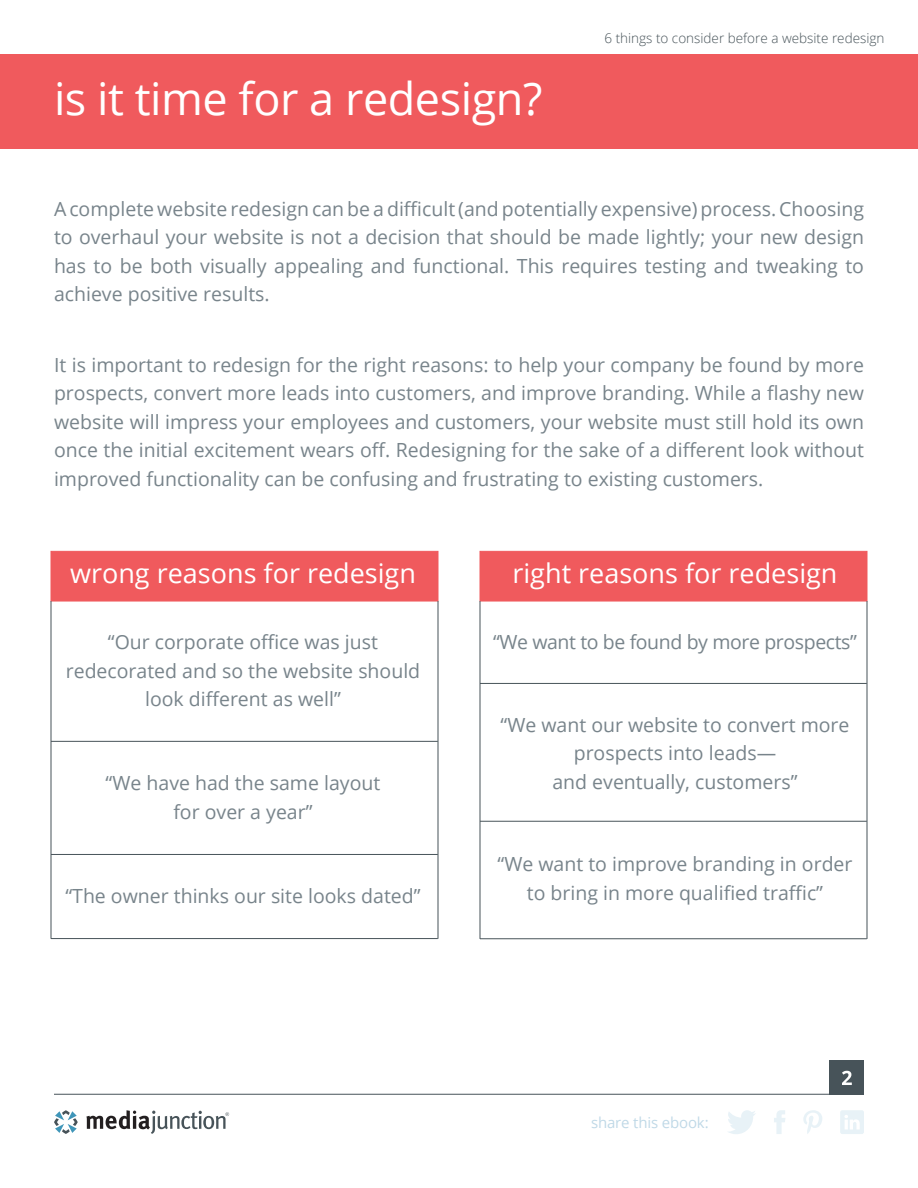
<style>
.page{position:relative;width:918px;height:1188px;background:#fff}
.page>*{position:absolute;margin:0;border:0;box-sizing:border-box;transform-origin:0 0}
.t1{font:45px "Open Sans";letter-spacing:-.01em;color:#fff}
._2_Column_Body_Copy{font:27px "Open Sans";color:#fff}
.Single{font:19.5px/28.5px "Open Sans";color:#78848b;text-align:justify}
._2_Column_Body_Copy-2{font:19.5px/28.5px "Open Sans";color:#78848b;text-align:center}
._2_Column_Body_Copy-3{font:19.5px "Open Sans";letter-spacing:-.02em;color:#78848b}
.t2{font:15px "Open Sans";letter-spacing:-.01em;color:#c0d9e7}
.t3{font:300 13.5px "Open Sans";color:#475359}
</style>
<div class="page">
<div style="left:0;top:54px;width:918px;height:94px;background:#f05a5d"></div>
<hr style="left:54px;top:1094px;width:810px;height:1px;background:#475359">
<svg style="left:728px;top:1110px;width:28px;height:24px"></svg>
<svg style="left:774px;top:1110px;width:11px;height:24px"></svg>
<svg style="left:803px;top:1110px;width:19px;height:24px"></svg>
<svg style="left:840px;top:1110px;width:24px;height:24px"></svg>
<svg style="left:86px;top:1110px;width:143px;height:24px"></svg>
<svg style="left:54px;top:1110px;width:24px;height:24px"></svg>
<div style="left:51px;top:551px;width:387px;height:50px;background:#f05a5d"></div>
<div style="left:480px;top:551px;width:387px;height:50px;background:#f05a5d"></div>
<hr style="left:51px;top:601px;width:1px;height:338px;background:#475359">
<hr style="left:51px;top:741px;width:387px;height:1px;background:#475359">
<hr style="left:51px;top:854px;width:387px;height:1px;background:#475359">
<hr style="left:51px;top:938px;width:387px;height:1px;background:#475359">
<hr style="left:480px;top:939px;width:387px;height:1px;background:#475359">
<hr style="left:480px;top:821px;width:387px;height:1px;background:#475359">
<hr style="left:480px;top:683px;width:387px;height:1px;background:#475359">
<hr style="left:480px;top:601px;width:1px;height:338px;background:#475359">
<hr style="left:438px;top:601px;width:1px;height:338px;background:#475359">
<hr style="left:867px;top:601px;width:1px;height:338px;background:#475359">
<div style="left:830px;top:1061px;width:34px;height:34px;background:#475359"></div>
<svg style="left:842px;top:1071px;width:10px;height:14px"></svg>
<p class="t1" style="left:54px;top:68px;width:490px">is it time for a redesign?</p>
<p class="t3" style="left:604px;top:28px;width:282px">6 things to consider before a website redesign</p>
<p class="Single" style="left:54px;top:194px;width:812px">A complete website redesign can be a difficult (and potentially expensive) process. Choosing to overhaul your website is not a decision that should be made lightly; your new design has to be both visually appealing and functional. This requires testing and tweaking to achieve positive results.</p>
<p class="Single" style="left:54px;top:350px;width:812px">It is important to redesign for the right reasons: to help your company be found by more prospects, convert more leads into customers, and improve branding. While a flashy new website will impress your employees and customers, your website must still hold its own once the initial excitement wears off. Redesigning for the sake of a different look without improved functionality can be confusing and frustrating to existing customers.</p>
<p class="_2_Column_Body_Copy" style="left:70px;top:555px;width:348px">wrong reasons for redesign</p>
<p class="_2_Column_Body_Copy-2" style="left:66px;top:628px;width:356px">“Our corporate office was just redecorated and so the website should look different as well”</p>
<p class="_2_Column_Body_Copy-2" style="left:106px;top:769px;width:276px">“We have had the same layout for over a year”</p>
<p class="_2_Column_Body_Copy-2" style="left:65px;top:881px;width:357px">“The owner thinks our site looks dated”</p>
<p class="_2_Column_Body_Copy" style="left:512px;top:555px;width:327px">right reasons for redesign</p>
<p class="_2_Column_Body_Copy-3" style="left:493px;top:629px;width:365px">“We want to be found by more prospects”</p>
<p class="_2_Column_Body_Copy-2" style="left:501px;top:710px;width:350px">“We want our website to convert more prospects into leads—<br>and eventually, customers”</p>
<p class="_2_Column_Body_Copy-2" style="left:498px;top:850px;width:356px">“We want to improve branding in order to bring in more qualified traffic”</p>
<p class="t2" style="left:591px;top:1112px;width:119px">share this ebook:</p>
</div>
